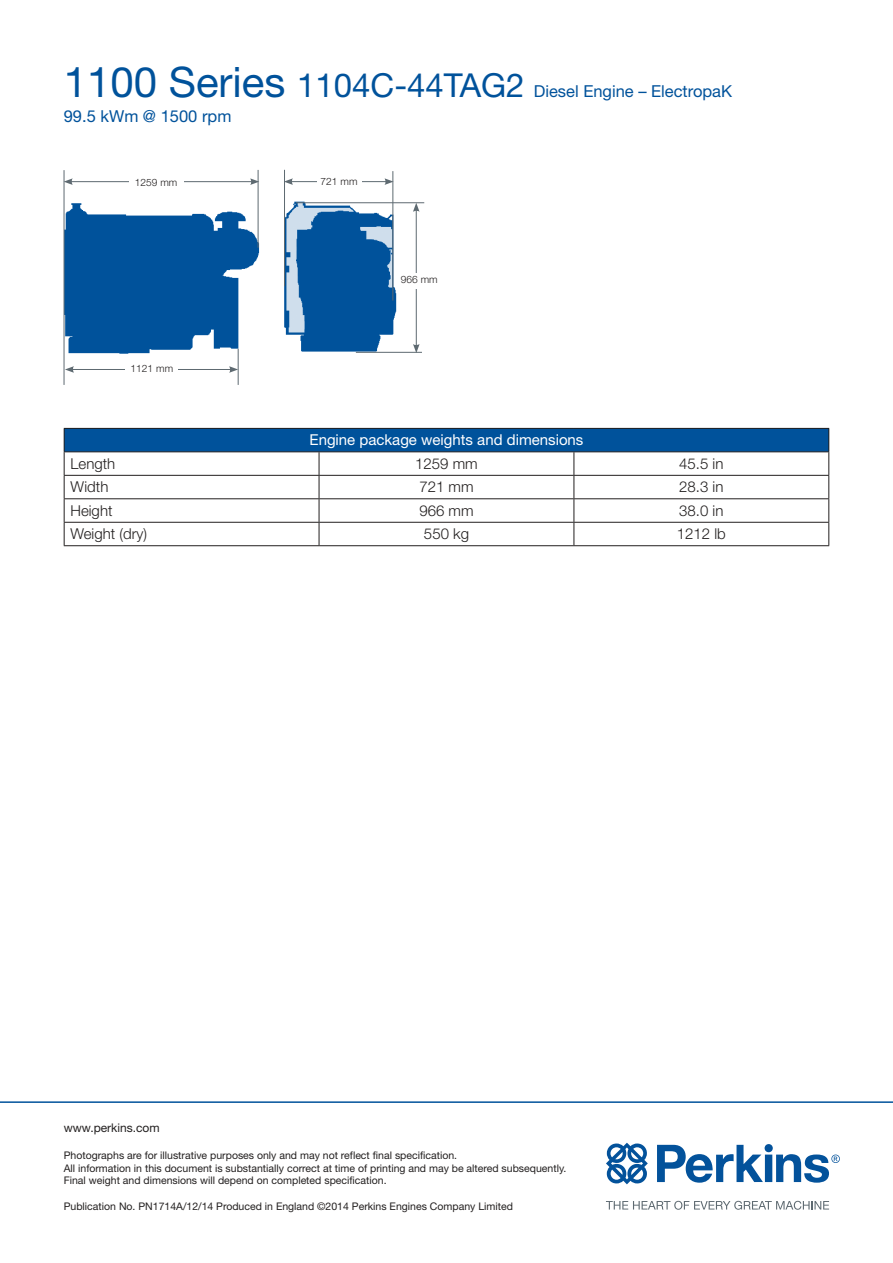
<style>
.page{position:relative;width:893px;height:1263px;background:#fff}
.page>*{position:absolute;margin:0;border:0;box-sizing:border-box;transform-origin:0 0}
.t1{font:16.5px/24.8px "Helvetica Neue";color:#00529b}
.t2{font:300 15px "Helvetica Neue";color:#221f1f}
.t3{font:15px "Helvetica Neue";color:#fff}
.t4{font:12px "Helvetica Neue";color:#221f1f}
.t5{font:10.5px/12.6px "Helvetica Neue";color:#221f1f}
.t6{font:300 10.2px "Helvetica Neue";color:#221f1f}
.s1{font-size:42px}
.s2{font-size:33px}
</style>
<div class="page">
<svg style="left:606px;top:1201px;width:223px;height:9px"></svg>
<svg style="left:606px;top:1143px;width:42px;height:41px"></svg>
<svg style="left:657px;top:1144px;width:183px;height:39px"></svg>
<hr style="left:0;top:1101px;width:893px;height:2px;background:#00529b">
<div style="left:64px;top:428px;width:765px;height:24px;background:#00529b"></div>
<svg style="left:65px;top:452px;width:763px;height:93px"></svg>
<hr style="left:319px;top:451px;width:255px;height:1px;background:#221f1f">
<hr style="left:574px;top:451px;width:255px;height:1px;background:#221f1f">
<hr style="left:64px;top:475px;width:255px;height:1px;background:#221f1f">
<hr style="left:319px;top:475px;width:255px;height:1px;background:#221f1f">
<hr style="left:574px;top:475px;width:255px;height:1px;background:#221f1f">
<hr style="left:64px;top:498px;width:255px;height:1px;background:#221f1f">
<hr style="left:319px;top:498px;width:255px;height:1px;background:#221f1f">
<hr style="left:574px;top:498px;width:255px;height:1px;background:#221f1f">
<hr style="left:64px;top:522px;width:255px;height:1px;background:#221f1f">
<hr style="left:319px;top:522px;width:255px;height:1px;background:#221f1f">
<hr style="left:574px;top:522px;width:255px;height:1px;background:#221f1f">
<svg style="left:574px;top:452px;width:1px;height:93px"></svg>
<hr style="left:64px;top:545px;width:255px;height:1px;background:#221f1f">
<hr style="left:64px;top:428px;width:255px;height:1px;background:#221f1f">
<svg style="left:64px;top:429px;width:1px;height:116px"></svg>
<hr style="left:319px;top:428px;width:255px;height:1px;background:#221f1f">
<hr style="left:574px;top:428px;width:255px;height:1px;background:#221f1f">
<hr style="left:64px;top:451px;width:255px;height:1px;background:#221f1f">
<svg style="left:319px;top:452px;width:1px;height:93px"></svg>
<svg style="left:828px;top:429px;width:1px;height:116px"></svg>
<hr style="left:319px;top:545px;width:255px;height:1px;background:#221f1f">
<hr style="left:574px;top:545px;width:255px;height:1px;background:#221f1f">
<img style="left:63px;top:193px;width:197px;height:176px">
<hr style="left:70px;top:181px;width:183px;height:1px;background:#5e6a71">
<svg style="left:65px;top:178px;width:8px;height:7px"></svg>
<svg style="left:250px;top:178px;width:8px;height:7px"></svg>
<img style="left:284px;top:192px;width:122px;height:161px">
<div style="left:129px;top:176px;width:55px;height:17px;background:#fff"></div>
<hr style="left:64px;top:170px;width:1px;height:215px;background:#5e6a71">
<hr style="left:258px;top:170px;width:1px;height:78px;background:#5e6a71">
<hr style="left:72px;top:369px;width:159px;height:1px;background:#5e6a71">
<svg style="left:65px;top:366px;width:9px;height:7px"></svg>
<svg style="left:229px;top:366px;width:9px;height:7px"></svg>
<hr style="left:356px;top:352px;width:66px;height:1px;background:#5e6a71">
<hr style="left:296px;top:202px;width:128px;height:1px;background:#5e6a71">
<hr style="left:284px;top:170px;width:1px;height:116px;background:#5e6a71">
<hr style="left:416px;top:209px;width:1px;height:137px;background:#5e6a71">
<svg style="left:413px;top:203px;width:7px;height:9px"></svg>
<svg style="left:413px;top:344px;width:7px;height:9px"></svg>
<div style="left:399px;top:273px;width:41px;height:16px;background:#fff"></div>
<hr style="left:393px;top:171px;width:1px;height:130px;background:#5e6a71">
<hr style="left:290px;top:181px;width:97px;height:1px;background:#5e6a71">
<svg style="left:285px;top:178px;width:8px;height:7px"></svg>
<svg style="left:384px;top:178px;width:10px;height:7px"></svg>
<div style="left:317px;top:175px;width:44px;height:13px;background:#fff"></div>
<div style="left:126px;top:364px;width:52px;height:18px;background:#fff"></div>
<hr style="left:238px;top:349px;width:1px;height:36px;background:#5e6a71">
<h1 class="t1" style="left:64px;top:80px;width:670px"><span class="s1">1100 Series</span> <span class="s2">1104C-44TAG2</span> Diesel Engine – ElectropaK<br>99.5 kWm @ 1500 rpm</h1>
<p class="t6" style="left:135px;top:178px;width:44px">1259 mm</p>
<p class="t6" style="left:131px;top:365px;width:44px">1121 mm</p>
<p class="t6" style="left:321px;top:177px;width:38px">721 mm</p>
<p class="t6" style="left:401px;top:276px;width:38px">966 mm</p>
<h2 class="t3" style="left:309px;top:434px;width:275px">Engine package weights and dimensions</h2>
<h2 class="t2" style="left:71px;top:458px;width:46px">Length</h2>
<h2 class="t2" style="left:415px;top:458px;width:64px">1259 mm</h2>
<h2 class="t2" style="left:679px;top:458px;width:46px">45.5 in</h2>
<h2 class="t2" style="left:71px;top:481px;width:39px">Width</h2>
<h2 class="t2" style="left:419px;top:481px;width:56px">721 mm</h2>
<h2 class="t2" style="left:679px;top:481px;width:46px">28.3 in</h2>
<h2 class="t2" style="left:71px;top:505px;width:43px">Height</h2>
<h2 class="t2" style="left:419px;top:505px;width:56px">966 mm</h2>
<h2 class="t2" style="left:679px;top:505px;width:46px">38.0 in</h2>
<h2 class="t2" style="left:71px;top:528px;width:78px">Weight (dry)</h2>
<h2 class="t2" style="left:424px;top:528px;width:47px">550 kg</h2>
<h2 class="t2" style="left:677px;top:528px;width:50px">1212 lb</h2>
<p class="t4" style="left:64px;top:1123px;width:97px">www.perkins.com</p>
<p class="t5" style="left:64px;top:1150px;width:504px">Photographs are for illustrative purposes only and may not reflect final specification.<br>All information in this document is substantially correct at time of printing and may be altered subsequently.<br>Final weight and dimensions will depend on completed specification.</p>
<p class="t5" style="left:64px;top:1200px;width:451px">Publication No. PN1714A/12/14 Produced in England ©2014 Perkins Engines Company Limited</p>
</div>
